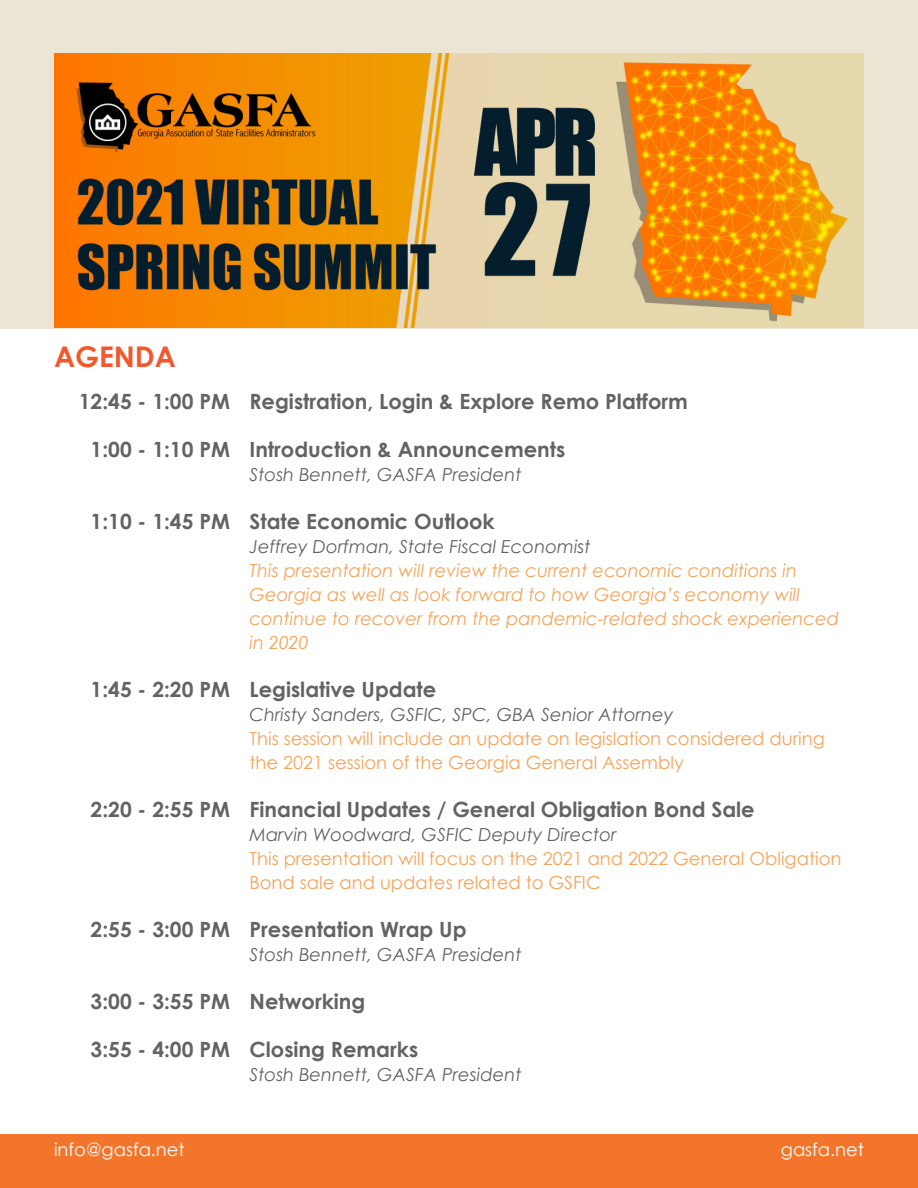
<style>
.page{position:relative;width:918px;height:1188px;background:#fff}
.page>*{position:absolute;margin:0;border:0;box-sizing:border-box;transform-origin:0 0}
.t1{font:700 28.5px "Century Gothic";color:#f1582d}
.t2{font:700 21px "Century Gothic";color:#636366}
.t3{font:italic 18px "Century Gothic";color:#636366}
.t4{font:18px/24px "Century Gothic";color:#f6a45b}
.t5{font:italic 18px/24px "Century Gothic";color:#f6a45b}
.t6{font:18px "Century Gothic";color:#fff}
</style>
<div class="page">
<div style="left:0;top:0;width:918px;height:329px;background:#ece5d4"></div>
<img style="left:54px;top:54px;width:810px;height:274px">
<div style="left:0;top:1134px;width:918px;height:54px;background:#f3752b"></div>
<p class="t1" style="left:54px;top:338px;width:123px">AGENDA</p>
<p class="t2" style="left:79px;top:388px;width:153px">12:45 - 1:00 PM</p>
<p class="t2" style="left:91px;top:436px;width:141px">1:00 - 1:10 PM</p>
<p class="t2" style="left:91px;top:508px;width:141px">1:10 - 1:45 PM</p>
<p class="t2" style="left:91px;top:676px;width:141px">1:45 - 2:20 PM</p>
<p class="t2" style="left:91px;top:796px;width:141px">2:20 - 2:55 PM</p>
<p class="t2" style="left:91px;top:916px;width:141px">2:55 - 3:00 PM</p>
<p class="t2" style="left:91px;top:988px;width:141px">3:00 - 3:55 PM</p>
<p class="t2" style="left:91px;top:1036px;width:141px">3:55 - 4:00 PM</p>
<p class="t2" style="left:249px;top:388px;width:440px">Registration, Login &amp; Explore Remo Platform</p>
<p class="t2" style="left:249px;top:436px;width:317px">Introduction &amp; Announcements</p>
<p class="t3" style="left:249px;top:463px;width:274px">Stosh Bennett, GASFA President</p>
<p class="t2" style="left:249px;top:508px;width:247px">State Economic Outlook</p>
<p class="t3" style="left:249px;top:535px;width:343px">Jeffrey Dorfman, State Fiscal Economist</p>
<p class="t5" style="left:249px;top:558px;width:591px">This presentation will review the current economic conditions in Georgia as well as look forward to how Georgia’s economy will continue to recover from the pandemic-related shock experienced in 2020</p>
<p class="t2" style="left:249px;top:676px;width:188px">Legislative Update</p>
<p class="t3" style="left:249px;top:703px;width:426px">Christy Sanders, GSFIC, SPC, GBA Senior Attorney</p>
<p class="t4" style="left:249px;top:726px;width:577px">This session will include an update on legislation considered during the 2021 session of the Georgia General Assembly</p>
<p class="t2" style="left:249px;top:796px;width:507px">Financial Updates / General Obligation Bond Sale</p>
<p class="t3" style="left:249px;top:823px;width:369px">Marvin Woodward, GSFIC Deputy Director</p>
<p class="t4" style="left:249px;top:846px;width:594px">This presentation will focus on the 2021 and 2022 General Obligation<br>Bond sale and updates related to GSFIC</p>
<p class="t2" style="left:249px;top:916px;width:219px">Presentation Wrap Up</p>
<p class="t3" style="left:249px;top:943px;width:274px">Stosh Bennett, GASFA President</p>
<p class="t2" style="left:249px;top:988px;width:117px">Networking</p>
<p class="t2" style="left:249px;top:1036px;width:170px">Closing Remarks</p>
<p class="t3" style="left:249px;top:1063px;width:274px">Stosh Bennett, GASFA President</p>
<p class="t6" style="left:54px;top:1139px;width:132px">info@gasfa.net</p>
<p class="t6" style="left:781px;top:1139px;width:85px">gasfa.net</p>
</div>
